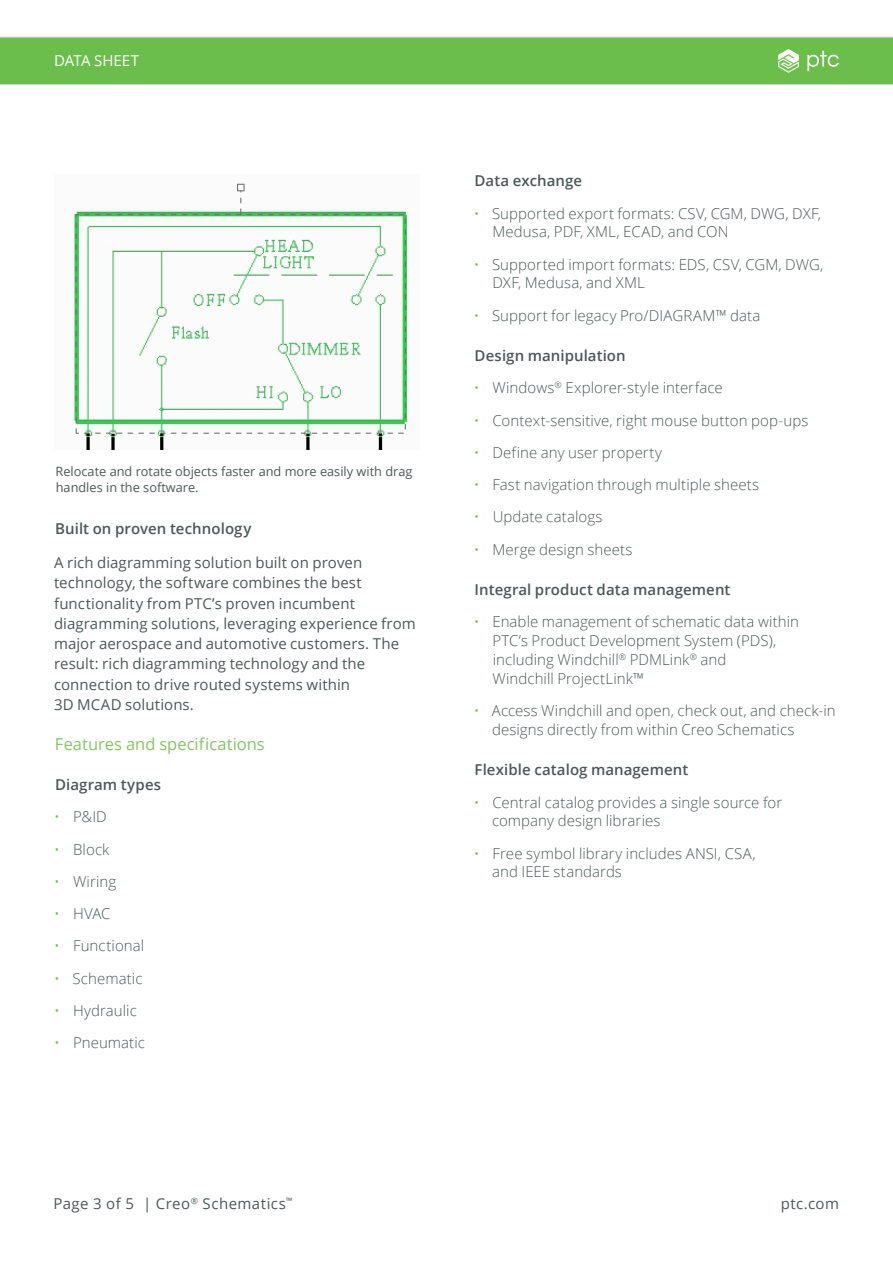
<style>
.page{position:relative;width:893px;height:1263px;background:#fff}
.page>*{position:absolute;margin:0;border:0;box-sizing:border-box;transform-origin:0 0}
._3__Text_Subhead_1{font:16.5px "Open Sans";letter-spacing:.005em;color:#82c663}
.t1{font:300 15px/18.8px "Open Sans";letter-spacing:.005em;color:#4e5758}
._4__Text_Body{font:15px/20.2px "Open Sans";letter-spacing:.005em;color:#4e5758}
._3__Text_Subhead_2{font:600 15px "Open Sans";letter-spacing:.005em;color:#4e5758}
._4__Text_Body-2{font:15px "Open Sans";letter-spacing:.03em;color:#4e5758}
.t2{font:15px "Open Sans";color:#fff}
._6__Caption{font:12.75px/16.5px "Open Sans";color:#4e5758}
.s1{color:#6cbe4c}
</style>
<div class="page">
<div style="left:0;top:37px;width:893px;height:48px;background:#6cbe4c"></div>
<img style="left:73px;top:183px;width:335px;height:267px">
<p class="t2" style="left:54px;top:50px;width:87px">DATA SHEET</p>
<p class="_6__Caption" style="left:56px;top:463px;width:358px">Relocate and rotate objects faster and more easily with drag handles in the software.</p>
<p class="_3__Text_Subhead_2" style="left:55px;top:518px;width:198px">Built on proven technology</p>
<p class="_4__Text_Body" style="left:54px;top:552px;width:363px">A rich diagramming solution built on proven technology, the software combines the best functionality from PTC’s proven incumbent diagramming solutions, leveraging experience from major aerospace and automotive customers. The result: rich diagramming technology and the connection to drive routed systems within<br>3D MCAD solutions.</p>
<p class="_3__Text_Subhead_1" style="left:55px;top:732px;width:211px">Features and specifications</p>
<p class="_3__Text_Subhead_2" style="left:55px;top:774px;width:108px">Diagram types</p>
<p class="t1" style="left:54px;top:807px;width:54px"><span class="s1">•</span> P&amp;ID</p>
<p class="t1" style="left:54px;top:839px;width:57px"><span class="s1">•</span> Block</p>
<p class="t1" style="left:54px;top:872px;width:64px"><span class="s1">•</span> Wiring</p>
<p class="t1" style="left:54px;top:904px;width:58px"><span class="s1">•</span> HVAC</p>
<p class="t1" style="left:54px;top:936px;width:91px"><span class="s1">•</span> Functional</p>
<p class="t1" style="left:54px;top:968px;width:90px"><span class="s1">•</span> Schematic</p>
<p class="t1" style="left:54px;top:1001px;width:84px"><span class="s1">•</span> Hydraulic</p>
<p class="t1" style="left:54px;top:1033px;width:92px"><span class="s1">•</span> Pneumatic</p>
<p class="_3__Text_Subhead_2" style="left:475px;top:171px;width:109px">Data exchange</p>
<p class="t1" style="left:492px;top:203px;width:330px;text-indent:-19px"><span class="s1">•</span> Supported export formats: CSV, CGM, DWG, DXF,<br>Medusa, PDF, XML, ECAD, and CON</p>
<p class="t1" style="left:492px;top:254px;width:332px;text-indent:-19px"><span class="s1">•</span> Supported import formats: EDS, CSV, CGM, DWG,<br>DXF, Medusa, and XML</p>
<p class="t1" style="left:474px;top:305px;width:288px"><span class="s1">•</span> Support for legacy Pro/DIAGRAM™ data</p>
<p class="_3__Text_Subhead_2" style="left:475px;top:345px;width:153px">Design manipulation</p>
<p class="t1" style="left:474px;top:378px;width:251px"><span class="s1">•</span> Windows<sup>®</sup> Explorer-style interface</p>
<p class="t1" style="left:474px;top:410px;width:336px"><span class="s1">•</span> Context-sensitive, right mouse button pop-ups</p>
<p class="t1" style="left:474px;top:443px;width:190px"><span class="s1">•</span> Define any user property</p>
<p class="t1" style="left:474px;top:475px;width:287px"><span class="s1">•</span> Fast navigation through multiple sheets</p>
<p class="t1" style="left:474px;top:507px;width:130px"><span class="s1">•</span> Update catalogs</p>
<p class="t1" style="left:474px;top:539px;width:160px"><span class="s1">•</span> Merge design sheets</p>
<p class="_3__Text_Subhead_2" style="left:475px;top:579px;width:257px">Integral product data management</p>
<p class="t1" style="left:492px;top:612px;width:308px;text-indent:-19px"><span class="s1">•</span> Enable management of schematic data within PTC’s Product Development System (PDS), including Windchill<sup>®</sup> PDMLink<sup>®</sup> and<br>Windchill ProjectLink™</p>
<p class="t1" style="left:492px;top:701px;width:345px;text-indent:-18px"><span class="s1">•</span> Access Windchill and open, check out, and check-in designs directly from within Creo Schematics</p>
<p class="_3__Text_Subhead_2" style="left:475px;top:759px;width:215px">Flexible catalog management</p>
<p class="t1" style="left:492px;top:792px;width:292px;text-indent:-18px"><span class="s1">•</span> Central catalog provides a single source for company design libraries</p>
<p class="t1" style="left:492px;top:843px;width:265px;text-indent:-18px"><span class="s1">•</span> Free symbol library includes ANSI, CSA, and IEEE standards</p>
<p class="_4__Text_Body-2" style="left:53px;top:1193px;width:241px">Page 3 of 5 | Creo<sup>®</sup> Schematics<sup>™</sup></p>
<p class="_4__Text_Body" style="left:781px;top:1193px;width:60px">ptc.com</p>
</div>
